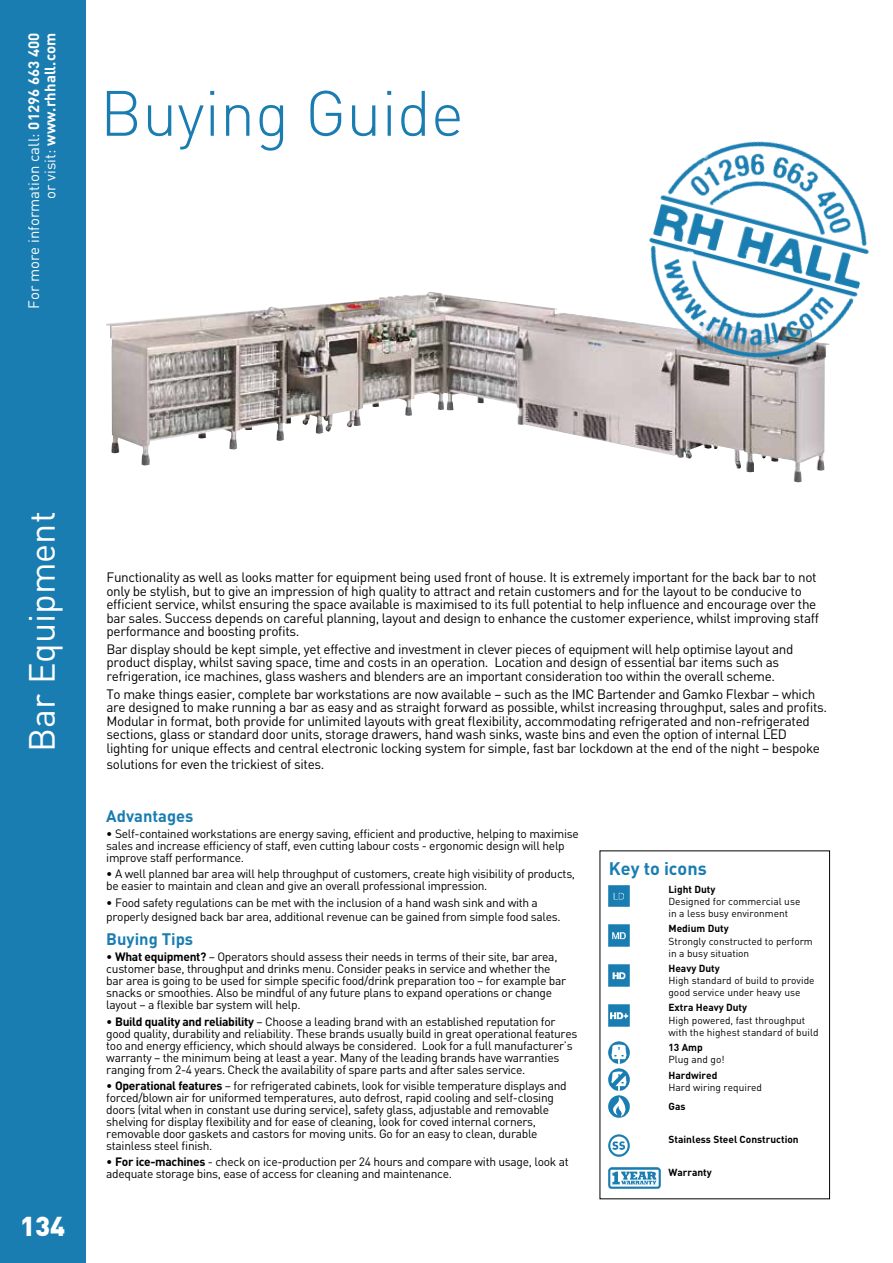
<style>
.page{position:relative;width:893px;height:1263px;background:#fff}
.page>*{position:absolute;margin:0;border:0;box-sizing:border-box;transform-origin:0 0}
.t1{font:300 63px "DIN";color:#1a7db1}
.t2{font:36px "DIN";color:#fff}
.t3{font:900 27px "DIN";color:#fff}
.t4{font:700 18px "DIN";color:#1a7db1}
.t5{font:700 16.5px "DIN";color:#1a7db1}
.t6{font:15px/16.5px "DIN";color:#fff;text-align:right}
.t7{font:13.5px/13.5px "DIN";letter-spacing:-.025em;color:#000}
.t8{font:12px/12px "DIN";letter-spacing:-.025em;color:#000}
.t9{font:10.2px/12.1px "DIN";color:#000}
.t10{font:700 10.2px "DIN";color:#000}
.s1{font-weight:700}
</style>
<div class="page">
<img style="left:106px;top:293px;width:579px;height:173px">
<img style="left:617px;top:141px;width:252px;height:251px">
<div style="left:600px;top:850px;width:230px;height:349px;border:1px solid #000"></div>
<img style="left:608px;top:885px;width:22px;height:22px">
<img style="left:608px;top:924px;width:22px;height:23px">
<img style="left:608px;top:964px;width:22px;height:23px">
<img style="left:608px;top:1004px;width:22px;height:23px">
<img style="left:608px;top:1041px;width:22px;height:23px">
<img style="left:608px;top:1068px;width:22px;height:23px">
<img style="left:608px;top:1095px;width:22px;height:23px">
<img style="left:608px;top:1134px;width:22px;height:23px">
<img style="left:608px;top:1167px;width:53px;height:22px">
<div style="left:0;top:0;width:86px;height:1263px;background:#1a7db1"></div>
<p class="t6" style="left:25px;top:309px;width:277px;rotate:-90deg">For more information call: <span class="s1">01296 663 400 </span>or visit: <span class="s1">www.rhhall.com</span></p>
<h1 class="t1" style="left:100px;top:74px;width:365px">Buying Guide</h1>
<h2 class="t2" style="left:19px;top:752px;width:242px;rotate:-90deg">Bar Equipment</h2>
<h3 class="t3" style="left:20px;top:1208px;width:47px">134</h3>
<p class="t7" style="left:106px;top:570px;width:714px">Functionality as well as looks matter for equipment being used front of house. It is extremely important for the back bar to not only be stylish, but to give an impression of high quality to attract and retain customers and for the layout to be conducive to efficient service, whilst ensuring the space available is maximised to its full potential to help influence and encourage over the bar sales. Success depends on careful planning, layout and design to enhance the customer experience, whilst improving staff performance and boosting profits.</p>
<p class="t7" style="left:106px;top:642px;width:689px">Bar display should be kept simple, yet effective and investment in clever pieces of equipment will help optimise layout and product display, whilst saving space, time and costs in an operation. Location and design of essential bar items such as refrigeration, ice machines, glass washers and blenders are an important consideration too within the overall scheme.</p>
<p class="t7" style="left:106px;top:687px;width:722px">To make things easier, complete bar workstations are now available – such as the IMC Bartender and Gamko Flexbar – which are designed to make running a bar as easy and as straight forward as possible, whilst increasing throughput, sales and profits.<br>Modular in format, both provide for unlimited layouts with great flexibility, accommodating refrigerated and non-refrigerated sections, glass or standard door units, storage drawers, hand wash sinks, waste bins and even the option of internal LED lighting for unique effects and central electronic locking system for simple, fast bar lockdown at the end of the night – bespoke</p>
<p class="t7" style="left:106px;top:757px;width:220px">solutions for even the trickiest of sites.</p>
<h3 class="t5" style="left:106px;top:805px;width:89px">Advantages</h3>
<p class="t8" style="left:106px;top:828px;width:474px">• Self-contained workstations are energy saving, efficient and productive, helping to maximise sales and increase efficiency of staff, even cutting labour costs - ergonomic design will help improve staff performance.</p>
<p class="t8" style="left:106px;top:868px;width:470px">• A well planned bar area will help throughput of customers, create high visibility of products, be easier to maintain and clean and give an overall professional impression.</p>
<p class="t8" style="left:106px;top:895px;width:456px;line-height:14.4px">• Food safety regulations can be met with the inclusion of a hand wash sink and with a properly designed back bar area, additional revenue can be gained from simple food sales.</p>
<h3 class="t5" style="left:106px;top:928px;width:88px">Buying Tips</h3>
<p class="t8" style="left:106px;top:951px;width:461px">• <span class="s1">What equipment?</span> – Operators should assess their needs in terms of their site, bar area, customer base, throughput and drinks menu. Consider peaks in service and whether the bar area is going to be used for simple specific food/drink preparation too – for example bar snacks or smoothies. Also be mindful of any future plans to expand operations or change layout – a flexible bar system will help.</p>
<p class="t8" style="left:106px;top:1015px;width:473px">• <span class="s1">Build quality and reliability</span> – Choose a leading brand with an established reputation for good quality, durability and reliability. These brands usually build in great operational features too and energy efficiency, which should always be considered. Look for a full manufacturer’s warranty – the minimum being at least a year. Many of the leading brands have warranties ranging from 2-4 years. Check the availability of spare parts and after sales service.</p>
<p class="t8" style="left:106px;top:1079px;width:462px">• <span class="s1">Operational features</span> – for refrigerated cabinets, look for visible temperature displays and forced/blown air for uniformed temperatures, auto defrost, rapid cooling and self-closing doors (vital when in constant use during service), safety glass, adjustable and removable shelving for display flexibility and for ease of cleaning, look for coved internal corners, removable door gaskets and castors for moving units. Go for an easy to clean, durable stainless steel finish.</p>
<p class="t8" style="left:106px;top:1155px;width:464px">• <span class="s1">For ice-machines</span> - check on ice-production per 24 hours and compare with usage, look at adequate storage bins, ease of access for cleaning and maintenance.</p>
<h3 class="t4" style="left:609px;top:856px;width:99px">Key to icons</h3>
<p class="t10" style="left:668px;top:882px;width:48px">Light Duty</p>
<p class="t9" style="left:668px;top:895px;width:133px">Designed for commercial use in a less busy environment</p>
<p class="t10" style="left:668px;top:922px;width:62px">Medium Duty</p>
<p class="t9" style="left:668px;top:934px;width:146px">Strongly constructed to perform in a busy situation</p>
<p class="t10" style="left:668px;top:961px;width:53px">Heavy Duty</p>
<p class="t9" style="left:668px;top:974px;width:148px">High standard of build to provide good service under heavy use</p>
<p class="t10" style="left:668px;top:1001px;width:80px">Extra Heavy Duty</p>
<p class="t9" style="left:668px;top:1013px;width:152px">High powered, fast throughput with the highest standard of build</p>
<p class="t10" style="left:668px;top:1040px;width:36px">13 Amp</p>
<p class="t9" style="left:668px;top:1053px;width:58px">Plug and go!</p>
<p class="t10" style="left:668px;top:1068px;width:50px">Hardwired</p>
<p class="t9" style="left:668px;top:1081px;width:95px">Hard wiring required</p>
<p class="t10" style="left:668px;top:1099px;width:19px">Gas</p>
<p class="t10" style="left:668px;top:1132px;width:132px">Stainless Steel Construction</p>
<p class="t10" style="left:668px;top:1166px;width:45px">Warranty</p>
</div>
